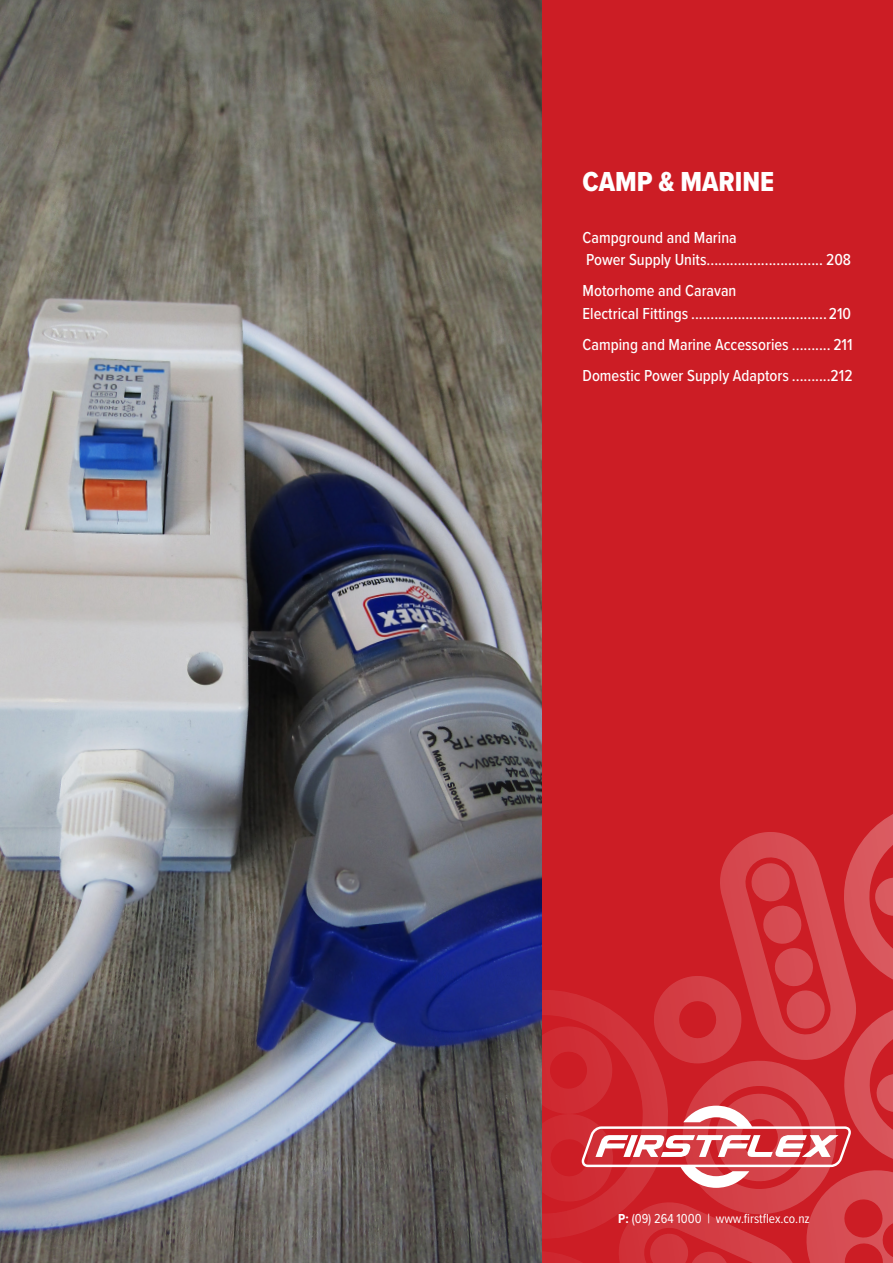
<style>
.page{position:relative;width:893px;height:1263px;background:#fff}
.page>*{position:absolute;margin:0;border:0;box-sizing:border-box;transform-origin:0 0}
.TOC_Heading{font:28.5px "Proxima Nova Cond Extrabld";color:#fff}
.t1{font:500 16.5px/22.5px "Proxima Nova Cond";color:#fff}
.Page_Num{font:13.5px "Proxima Nova Cond";color:#fff}
.s1{font-weight:700}
</style>
<div class="page">
<img style="left:0;top:0;width:542px;height:1263px">
<div style="left:542px;top:0;width:351px;height:1263px;background:#cc1d25"></div>
<svg style="left:542px;top:814px;width:351px;height:449px"></svg>
<svg style="left:582px;top:1106px;width:269px;height:82px"></svg>
<p class="TOC_Heading" style="left:583px;top:160px;width:193px">CAMP &amp; MARINE</p>
<p class="t1" style="left:583px;top:225px;width:270px">Campground and Marina<br>Power Supply Units.............................. 208</p>
<p class="t1" style="left:583px;top:279px;width:270px">Motorhome and Caravan<br>Electrical Fittings ...................................210</p>
<p class="t1" style="left:583px;top:332px;width:272px">Camping and Marine Accessories .......... 211</p>
<p class="t1" style="left:583px;top:363px;width:272px">Domestic Power Supply Adaptors ..........212</p>
<p class="Page_Num" style="left:618px;top:1209px;width:193px"><span class="s1">P:</span> (09) 264 1000 | www.firstflex.co.nz</p>
</div>
